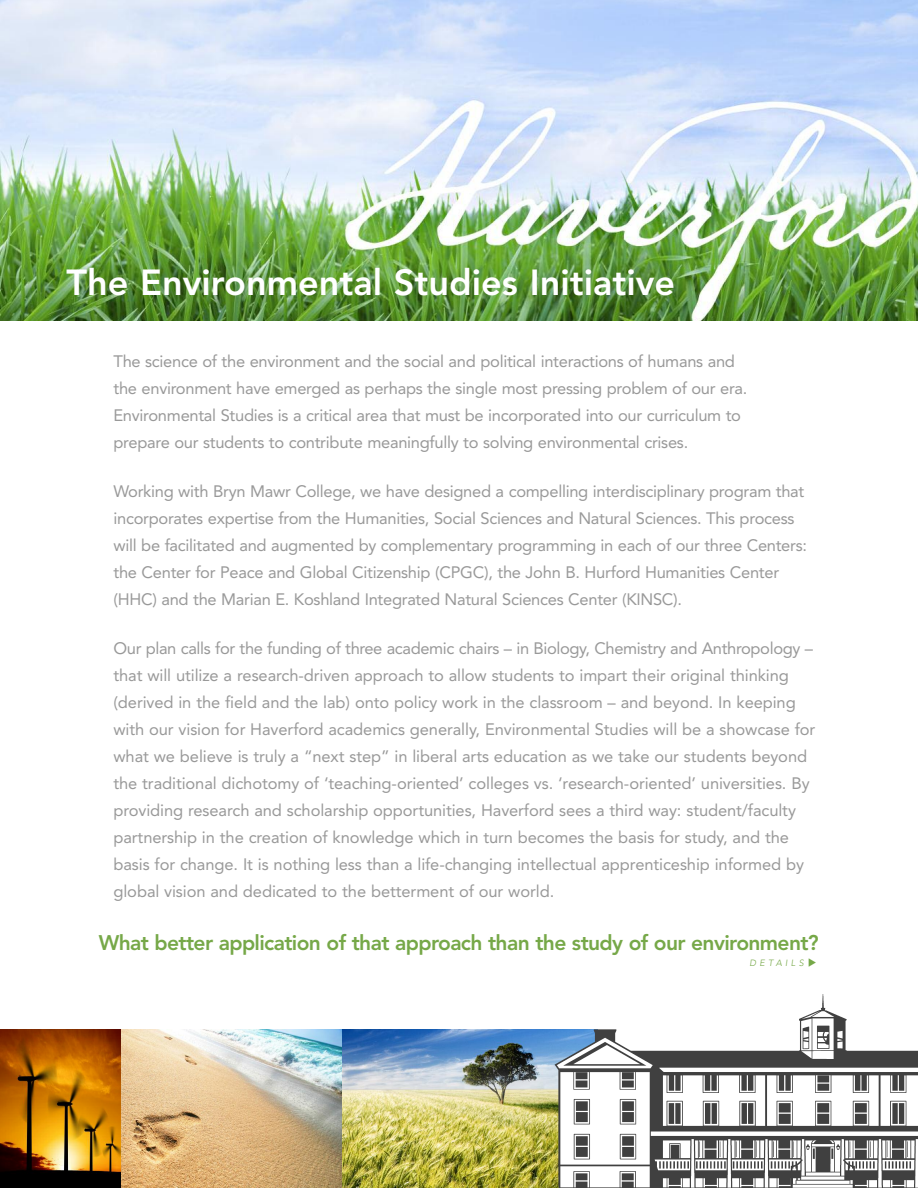
<style>
.page{position:relative;width:918px;height:1188px;background:#fff}
.page>*{position:absolute;margin:0;border:0;box-sizing:border-box;transform-origin:0 0}
.t1{font:800 36px "Avenir";color:#fff}
.t2{font:800 21px "Avenir";letter-spacing:-.03em;color:#76a848}
.t3{font:16.5px/27px "Avenir";letter-spacing:-.015em;color:#999}
.t4{font:italic 300 9px "Avenir";letter-spacing:.365em;color:#76a848}
</style>
<div class="page">
<img style="left:0;top:0;width:918px;height:321px">
<img style="left:0;top:1029px;width:544px;height:159px">
<img style="left:544px;top:994px;width:374px;height:194px">
<h1 class="t1" style="left:66px;top:268px;width:610px">The Environmental Studies Initiative</h1>
<p class="t3" style="left:113px;top:349px;width:635px">The science of the environment and the social and political interactions of humans and the environment have emerged as perhaps the single most pressing problem of our era.<br>Environmental Studies is a critical area that must be incorporated into our curriculum to prepare our students to contribute meaningfully to solving environmental crises.</p>
<p class="t3" style="left:113px;top:479px;width:695px">Working with Bryn Mawr College, we have designed a compelling interdisciplinary program that incorporates expertise from the Humanities, Social Sciences and Natural Sciences. This process will be facilitated and augmented by complementary programming in each of our three Centers: the Center for Peace and Global Citizenship (CPGC), the John B. Hurford Humanities Center (HHC) and the Marian E. Koshland Integrated Natural Sciences Center (KINSC).</p>
<p class="t3" style="left:113px;top:637px;width:703px">Our plan calls for the funding of three academic chairs – in Biology, Chemistry and Anthropology – that will utilize a research-driven approach to allow students to impart their original thinking (derived in the field and the lab) onto policy work in the classroom – and beyond. In keeping with our vision for Haverford academics generally, Environmental Studies will be a showcase for what we believe is truly a “next step” in liberal arts education as we take our students beyond the traditional dichotomy of ‘teaching-oriented’ colleges vs. ‘research-oriented’ universities. By providing research and scholarship opportunities, Haverford sees a third way: student/faculty partnership in the creation of knowledge which in turn becomes the basis for study, and the basis for change. It is nothing less than a life-changing intellectual apprenticeship informed by global vision and dedicated to the betterment of our world.</p>
<p class="t2" style="left:99px;top:934px;width:722px">What better application of that approach than the study of our environment?</p>
<p class="t4" style="left:749px;top:959px;width:56px">DETAILS</p>
</div>
